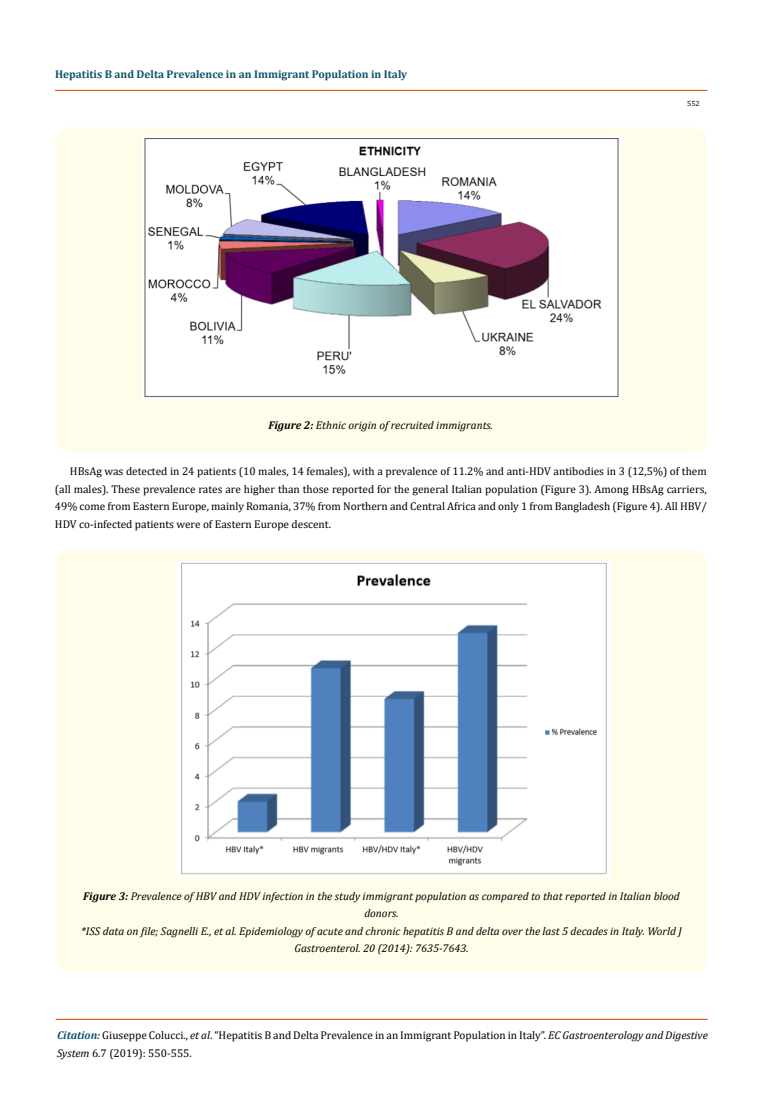
<style>
.page{position:relative;width:764px;height:1112px;background:#fff}
.page>*{position:absolute;margin:0;border:0;box-sizing:border-box;transform-origin:0 0}
.t1{font:11.25px/17.5px "Cambria";color:#000}
.t2{font:italic 11.25px/17.5px "Cambria";color:#000;text-align:center}
.t3{font:700 11.25px "Cambria";color:#0e546a}
.t4{font:7.5px "Cambria";color:#000}
.s1{font-weight:700}
.s2{font-weight:700;font-style:italic;color:#0e546a}
.s3{font-style:italic}
</style>
<div class="page">
<hr style="left:56px;top:90px;width:651px;height:1px;background:#e05d1a">
<hr style="left:56px;top:1019px;width:651px;height:1px;background:#e05d1a">
<div style="left:56px;top:127px;width:651px;height:325px;background:#fffde9;border-radius:15px"></div>
<img style="left:142px;top:136px;width:479px;height:262px">
<div style="left:56px;top:550px;width:651px;height:422px;background:#fffde9;border-radius:15px"></div>
<img style="left:176px;top:560px;width:434px;height:317px">
<p class="t3" style="left:55px;top:66px;width:353px">Hepatitis B and Delta Prevalence in an Immigrant Population in Italy</p>
<p class="t4" style="left:687px;top:99px;width:14px">552</p>
<p class="t2" style="left:268px;top:416px;width:226px"><span class="s1">Figure 2:</span> Ethnic origin of recruited immigrants.</p>
<p class="t1" style="left:55px;top:462px;width:653px;text-align:justify;text-indent:15px">HBsAg was detected in 24 patients (10 males, 14 females), with a prevalence of 11.2% and anti-HDV antibodies in 3 (12,5%) of them (all males). These prevalence rates are higher than those reported for the general Italian population (Figure 3). Among HBsAg carriers, 49% come from Eastern Europe, mainly Romania, 37% from Northern and Central Africa and only 1 from Bangladesh (Figure 4). All HBV/ HDV co-infected patients were of Eastern Europe descent.</p>
<p class="t2" style="left:81px;top:886px;width:602px"><span class="s1">Figure 3:</span> Prevalence of HBV and HDV infection in the study immigrant population as compared to that reported in Italian blood donors.<br>*ISS data on file; Sagnelli E., et al. Epidemiology of acute and chronic hepatitis B and delta over the last 5 decades in Italy. World J Gastroenterol. 20 (2014): 7635-7643.</p>
<p class="t1" style="left:57px;top:1026px;width:652px"><span class="s2">Citation:</span> Giuseppe Colucci., <span class="s3">et al</span>. “Hepatitis B and Delta Prevalence in an Immigrant Population in Italy”. <span class="s3">EC Gastroenterology and Digestive<br>System</span> 6.7 (2019): 550-555.</p>
</div>
